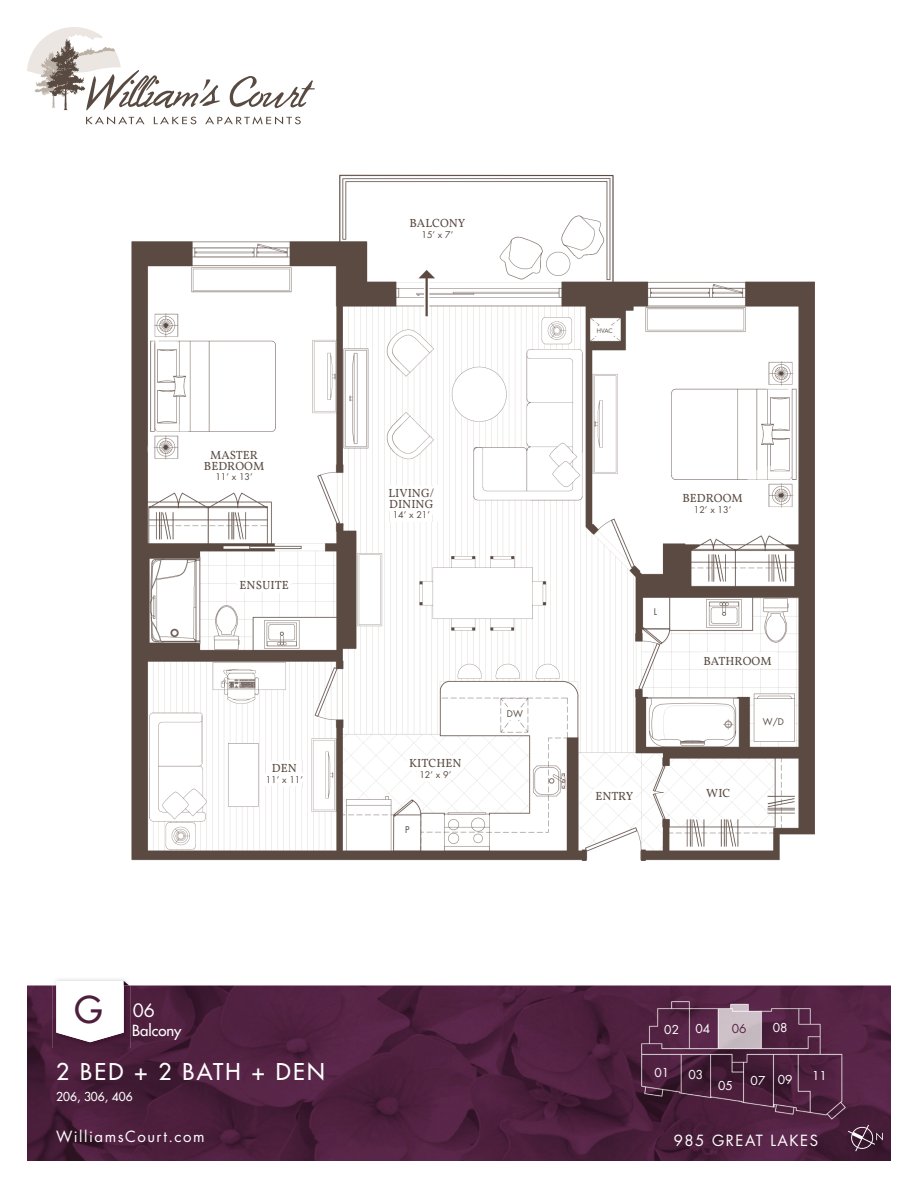
<style>
.page{position:relative;width:918px;height:1188px;background:#fff}
.page>*{position:absolute;margin:0;border:0;box-sizing:border-box;transform-origin:0 0}
.t1{font:500 22.5px "Futura Std";letter-spacing:.1em;color:#fff}
.t2{font:18px "Futura Std";color:#fff}
.t3{font:15px "Futura Std";letter-spacing:.1em;color:#fff}
.t4{font:500 15px "Futura Std";color:#fff}
.t5{font:12px/10.5px "Vollkorn";color:#594a41;text-align:center}
.t6{font:12px "Futura LT";color:#fff}
.t7{font:500 12px "Futura Std";color:#fff}
.t8{font:12px "Futura LT";color:#582647}
.t9{font:9px "Futura Std";color:#594a41}
.t10{font:6px "Futura Std";color:#594a41}
.s1{font-weight:500;font-size:36px;color:#4d1f3c}
</style>
<div class="page">
<svg style="left:27px;top:27px;width:288px;height:97px"></svg>
<img style="left:27px;top:986px;width:864px;height:175px">
<img style="left:53px;top:979px;width:77px;height:69px">
<svg style="left:56px;top:981px;width:73px;height:61px"></svg>
<svg style="left:848px;top:1125px;width:35px;height:26px"></svg>
<img style="left:557px;top:999px;width:319px;height:121px">
<img style="left:131px;top:174px;width:684px;height:687px">
<img style="left:407px;top:755px;width:57px;height:26px">
<img style="left:680px;top:491px;width:66px;height:25px">
<img style="left:201px;top:447px;width:66px;height:36px">
<img style="left:264px;top:761px;width:42px;height:25px">
<img style="left:407px;top:216px;width:61px;height:25px">
<img style="left:386px;top:485px;width:51px;height:37px">
<img style="left:237px;top:577px;width:55px;height:15px">
<img style="left:703px;top:785px;width:30px;height:15px">
<img style="left:701px;top:653px;width:74px;height:15px">
<img style="left:593px;top:788px;width:43px;height:15px">
<img style="left:760px;top:715px;width:27px;height:15px">
<img style="left:504px;top:707px;width:22px;height:14px">
<svg style="left:403px;top:823px;width:10px;height:13px"></svg>
<img style="left:651px;top:605px;width:10px;height:14px">
<img style="left:594px;top:325px;width:22px;height:12px">
<p class="t5" style="left:409px;top:218px;width:58px">BALCONY</p>
<p class="t9" style="left:421px;top:229px;width:33px">15’ x 7’</p>
<p class="t5" style="left:204px;top:450px;width:62px">MASTER<br>BEDROOM</p>
<p class="t9" style="left:215px;top:471px;width:39px">11’ x 13’</p>
<p class="t5" style="left:240px;top:580px;width:51px">ENSUITE</p>
<h2 class="t2" style="left:74px;top:999px;width:82px"><span class="s1">G</span> 06</h2>
<p class="t4" style="left:132px;top:1021px;width:51px">Balcony</p>
<p class="t5" style="left:272px;top:763px;width:26px">DEN</p>
<p class="t9" style="left:266px;top:774px;width:39px">11’ x 11’</p>
<h1 class="t1" style="left:56px;top:1057px;width:270px">2 BED + 2 BATH + DEN</h1>
<p class="t7" style="left:56px;top:1089px;width:78px">206, 306, 406</p>
<p class="t5" style="left:389px;top:488px;width:47px;text-align:left">LIVING/<br>DINING</p>
<p class="t9" style="left:393px;top:509px;width:39px">14’ x 21’</p>
<p class="t5" style="left:409px;top:758px;width:54px">KITCHEN</p>
<p class="t9" style="left:419px;top:768px;width:33px">12’ x 9’</p>
<p class="t9" style="left:405px;top:824px;width:6px">P</p>
<p class="t9" style="left:507px;top:708px;width:17px">DW</p>
<p class="t10" style="left:597px;top:327px;width:17px">HVAC</p>
<p class="t5" style="left:682px;top:493px;width:62px">BEDROOM</p>
<p class="t9" style="left:694px;top:504px;width:39px">12’ x 13’</p>
<p class="t9" style="left:654px;top:606px;width:5px">L</p>
<p class="t5" style="left:595px;top:790px;width:39px">ENTRY</p>
<p class="t5" style="left:703px;top:655px;width:70px">BATHROOM</p>
<p class="t5" style="left:706px;top:787px;width:26px">WIC</p>
<p class="t9" style="left:763px;top:716px;width:23px">W/D</p>
<p class="t6" style="left:664px;top:1021px;width:16px">02</p>
<p class="t6" style="left:695px;top:1021px;width:16px">04</p>
<p class="t6" style="left:688px;top:1067px;width:16px">03</p>
<p class="t6" style="left:654px;top:1065px;width:16px">01</p>
<p class="t8" style="left:732px;top:1021px;width:16px">06</p>
<p class="t6" style="left:773px;top:1020px;width:16px">08</p>
<p class="t6" style="left:718px;top:1078px;width:16px">05</p>
<p class="t6" style="left:751px;top:1073px;width:44px">07 09</p>
<p class="t6" style="left:812px;top:1068px;width:16px">11</p>
<p class="t3" style="left:56px;top:1127px;width:150px">WilliamsCourt.com</p>
<p class="t3" style="left:674px;top:1130px;width:146px">985 GREAT LAKES</p>
</div>
